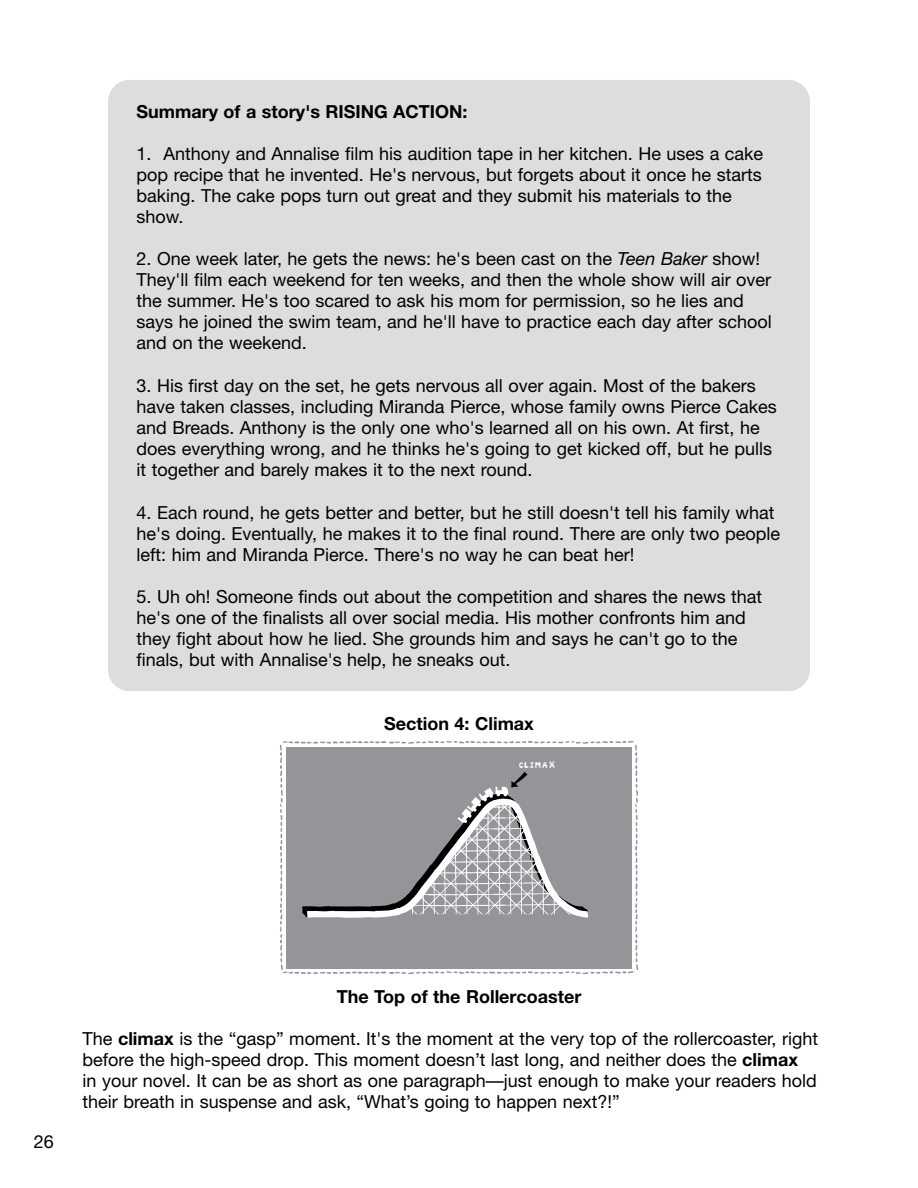
<style>
.page{position:relative;width:918px;height:1188px;background:#fff}
.page>*{position:absolute;margin:0;border:0;box-sizing:border-box;transform-origin:0 0}
.t1{font:18px/21px "Helvetica Neue";color:#000}
.t2{font:700 18px "Helvetica Neue";color:#000}
.t3{font:9px "Bokka Solid";color:#fff}
.s1{font-style:italic}
.s2{font-weight:700}
</style>
<div class="page">
<div style="left:108px;top:80px;width:702px;height:611px;background:#dcddde;border-radius:22px"></div>
<svg style="left:280px;top:741px;width:358px;height:233px;background:#9e9fa2"></svg>
<p class="t2" style="left:136px;top:100px;width:333px">Summary of a story's RISING ACTION:</p>
<p class="t1" style="left:136px;top:143px;width:628px">1. Anthony and Annalise film his audition tape in her kitchen. He uses a cake pop recipe that he invented. He's nervous, but forgets about it once he starts baking. The cake pops turn out great and they submit his materials to the show.</p>
<p class="t1" style="left:136px;top:248px;width:637px">2. One week later, he gets the news: he's been cast on the <span class="s1">Teen Baker</span> show!<br>They'll film each weekend for ten weeks, and then the whole show will air over the summer. He's too scared to ask his mom for permission, so he lies and says he joined the swim team, and he'll have to practice each day after school and on the weekend.</p>
<p class="t1" style="left:136px;top:375px;width:642px">3. His first day on the set, he gets nervous all over again. Most of the bakers have taken classes, including Miranda Pierce, whose family owns Pierce Cakes and Breads. Anthony is the only one who's learned all on his own. At first, he does everything wrong, and he thinks he's going to get kicked off, but he pulls it together and barely makes it to the next round.</p>
<p class="t1" style="left:136px;top:501px;width:645px">4. Each round, he gets better and better, but he still doesn't tell his family what he's doing. Eventually, he makes it to the final round. There are only two people left: him and Miranda Pierce. There's no way he can beat her!</p>
<p class="t1" style="left:136px;top:586px;width:627px">5. Uh oh! Someone finds out about the competition and shares the news that he's one of the finalists all over social media. His mother confronts him and they fight about how he lied. She grounds him and says he can't go to the finals, but with Annalise's help, he sneaks out.</p>
<p class="t2" style="left:384px;top:712px;width:151px">Section 4: Climax</p>
<p class="t3" style="left:519px;top:759px;width:39px">CLIMAX</p>
<p class="t1" style="left:34px;top:1131px;width:22px">26</p>
<p class="t2" style="left:337px;top:986px;width:246px">The Top of the Rollercoaster</p>
<p class="t1" style="left:82px;top:1028px;width:737px">The <span class="s2">climax</span> is the “gasp” moment. It's the moment at the very top of the rollercoaster, right before the high-speed drop. This moment doesn’t last long, and neither does the <span class="s2">climax<br></span>in your novel. It can be as short as one paragraph—just enough to make your readers hold their breath in suspense and ask, “What’s going to happen next?!”</p>
</div>
